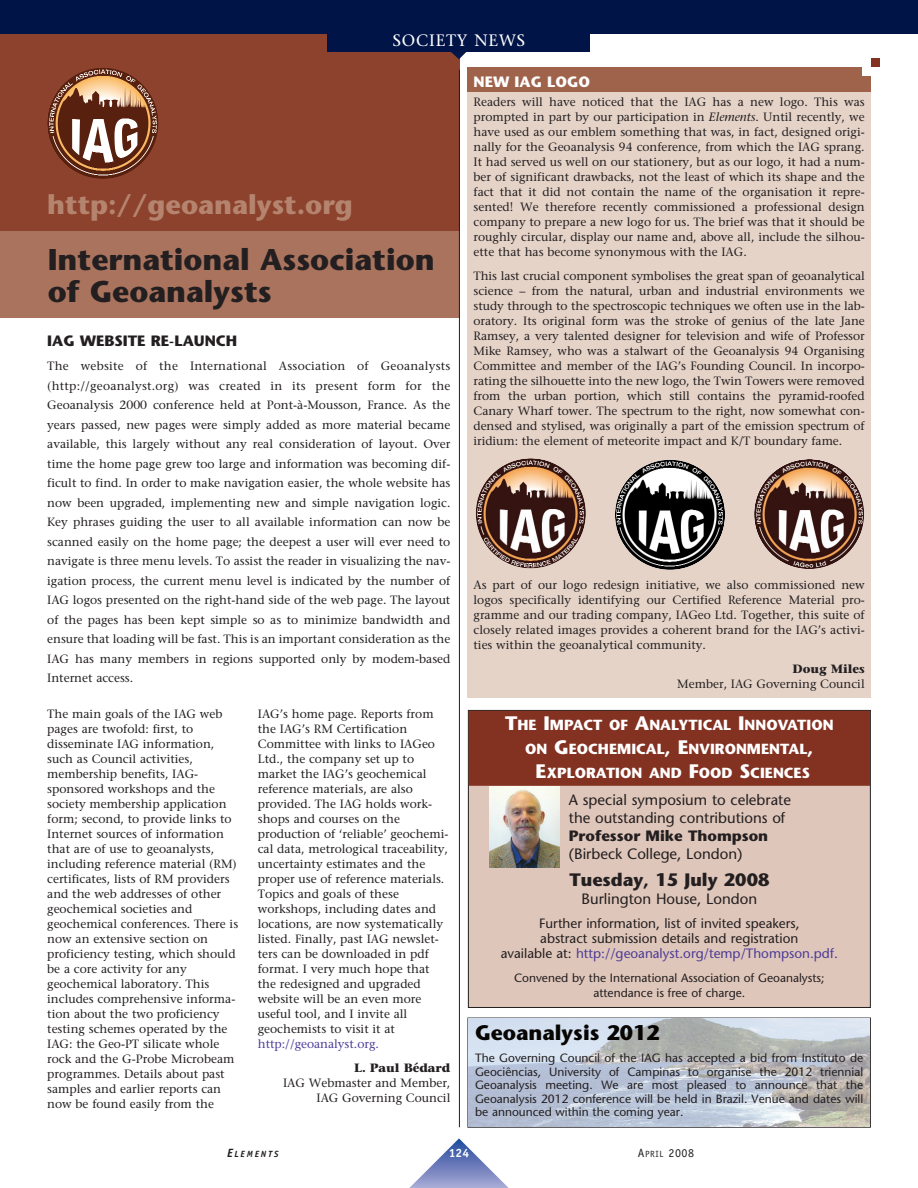
<style>
.page{position:relative;width:918px;height:1188px;background:#fff}
.page>*{position:absolute;margin:0;border:0;box-sizing:border-box;transform-origin:0 0}
.t1{font:700 30px/31.5px "Stone Sans";color:#231f20}
.t2{font:700 27px "Stone Sans";color:#b5846f}
.t3{font:700 21px "Stone Sans";color:#070504}
.t4{font:700 18px "Stone Sans";color:#231f20}
.t5{font:16.5px "Stone Serif";letter-spacing:.05em;color:#fff}
.t6{font:15px/18px "Stone Sans";color:#231f20}
.t7{font:700 15px "Stone Sans";color:#231f20}
.t8{font:700 15px "Stone Sans";color:#fff}
.t9{font:700 14.7px/24px "Stone Sans";color:#fff;text-align:center}
.t10{font:13.5px/15px "Stone Sans";color:#231f20;text-align:center}
.t11{font:12px/15px "Stone Serif";color:#231f20;text-align:justify}
.t12{font:12px/13.5px "Stone Sans";color:#231f20;text-align:center}
.t13{font:12px "Stone Serif";color:#4c3c98}
.t14{font:700 12px "Stone Serif";color:#231f20}
.t15{font:12px "Officina Sans";color:#231f20}
.t16{font:700 12px "Officina Sans";color:#fff}
.t17{font:italic 700 9px "Officina Sans";letter-spacing:.2em;color:#231f20}
.s1{font-style:italic}
.s2{font-size:19.5px}
.s3{color:#4c3c98}
.s4{font-size:12px}
.s5{font-size:9px}
</style>
<div class="page">
<img style="left:468px;top:1018px;width:402px;height:109px">
<div style="left:468px;top:85px;width:403px;height:613px;background:#e5d3c8"></div>
<svg style="left:409px;top:1138px;width:100px;height:50px"></svg>
<div style="left:0;top:7px;width:459px;height:256px;background:#8c422c"></div>
<div style="left:0;top:232px;width:459px;height:86px;background:#aa735d"></div>
<img style="left:47px;top:68px;width:111px;height:111px;border-radius:50%">
<hr style="left:459px;top:70px;width:1px;height:1057px;background:#231f20">
<div style="left:0;top:0;width:918px;height:34px;background:#001447"></div>
<div style="left:328px;top:0;width:262px;height:52px;background:#001447"></div>
<svg style="left:451px;top:52px;width:15px;height:7px"></svg>
<div style="left:468px;top:67px;width:403px;height:25px;background:#9f624b"></div>
<div style="left:862px;top:67px;width:9px;height:9px;background:#fff"></div>
<div style="left:871px;top:58px;width:9px;height:9px;background:#833121"></div>
<img style="left:476px;top:458px;width:110px;height:110px;border-radius:50%">
<img style="left:615px;top:460px;width:110px;height:110px;border-radius:50%">
<img style="left:754px;top:459px;width:110px;height:110px;border-radius:50%">
<div style="left:468px;top:710px;width:402px;height:297px;background:#dfc6ba"></div>
<div style="left:469px;top:711px;width:401px;height:27px;background:#833121"></div>
<div style="left:469px;top:735px;width:401px;height:27px;background:#833121"></div>
<div style="left:469px;top:759px;width:401px;height:27px;background:#833121"></div>
<img style="left:489px;top:786px;width:71px;height:81px">
<h3 class="t5" style="left:393px;top:34px;width:134px">SOCIETY NEWS</h3>
<h2 class="t2" style="left:47px;top:194px;width:307px">http://geoanalyst.org</h2>
<h1 class="t1" style="left:48px;top:247px;width:388px">International Association of Geoanalysts</h1>
<p class="t7" style="left:47px;top:335px;width:191px">IAG WEBSITE RE-LAUNCH</p>
<p class="t11" style="left:47px;top:358px;width:405px;line-height:19.5px">The website of the International Association of Geoanalysts (http://geoanalyst.org) was created in its present form for the Geoanalysis 2000 conference held at Pont-à-Mousson, France. As the years passed, new pages were simply added as more material became available, this largely without any real consideration of layout. Over time the home page grew too large and information was becoming dif&shy;ficult to find. In order to make navigation easier, the whole website has now been upgraded, implementing new and simple navigation logic.<br>Key phrases guiding the user to all available information can now be scanned easily on the home page; the deepest a user will ever need to navigate is three menu levels. To assist the reader in visualizing the nav&shy;igation process, the current menu level is indicated by the number of IAG logos presented on the right-hand side of the web page. The layout of the pages has been kept simple so as to minimize bandwidth and ensure that loading will be fast. This is an important consideration as the IAG has many members in regions supported only by modem-based Internet access.</p>
<p class="t11" style="left:47px;top:707px;width:192px;text-align:left">The main goals of the IAG web pages are twofold: first, to disseminate IAG information, such as Council activities, membership benefits, IAG&shy;sponsored workshops and the society membership application form; second, to provide links to<br>Internet sources of information that are of use to geoanalysts, including reference material (RM) certificates, lists of RM providers and the web addresses of other geochemical societies and geochemical conferences. There is now an extensive section on proficiency testing, which should be a core activity for any geochemical laboratory. This includes comprehensive informa&shy;tion about the two proficiency testing schemes operated by the<br>IAG: the Geo-PT silicate whole rock and the G-Probe Microbeam programmes. Details about past samples and earlier reports can now be found easily from the</p>
<p class="t11" style="left:258px;top:707px;width:192px;text-align:left">IAG’s home page. Reports from the IAG’s RM Certification<br>Committee with links to IAGeo<br>Ltd., the company set up to market the IAG’s geochemical reference materials, are also provided. The IAG holds work&shy;shops and courses on the production of ‘reliable’ geochemi&shy;cal data, metrological traceability, uncertainty estimates and the proper use of reference materials.<br>Topics and goals of these workshops, including dates and locations, are now systematically listed. Finally, past IAG newslet&shy;ters can be downloaded in pdf format. I very much hope that the redesigned and upgraded website will be an even more useful tool, and I invite all geochemists to visit it at</p>
<p class="t13" style="left:258px;top:1039px;width:123px">http://geoanalyst.org.</p>
<p class="t14" style="left:354px;top:1063px;width:98px">L. Paul Bédard</p>
<p class="t11" style="left:283px;top:1076px;width:169px;text-align:right">IAG Webmaster and Member,<br>IAG Governing Council</p>
<p class="t8" style="left:474px;top:76px;width:118px">NEW IAG LOGO</p>
<p class="t11" style="left:474px;top:96px;width:393px">Readers will have noticed that the IAG has a new logo. This was prompted in part by our participation in <span class="s1">Elements</span>. Until recently, we have used as our emblem something that was, in fact, designed origi&shy;nally for the Geoanalysis 94 conference, from which the IAG sprang.<br>It had served us well on our stationery, but as our logo, it had a num&shy;ber of significant drawbacks, not the least of which its shape and the fact that it did not contain the name of the organisation it repre&shy;sented! We therefore recently commissioned a professional design company to prepare a new logo for us. The brief was that it should be roughly circular, display our name and, above all, include the silhou&shy;ette that has become synonymous with the IAG.</p>
<p class="t11" style="left:474px;top:270px;width:393px">This last crucial component symbolises the great span of geoanalytical science – from the natural, urban and industrial environments we study through to the spectroscopic techniques we often use in the lab&shy;oratory. Its original form was the stroke of genius of the late Jane Ramsey, a very talented designer for television and wife of Professor Mike Ramsey, who was a stalwart of the Geoanalysis 94 Organising Committee and member of the IAG’s Founding Council. In incorpo&shy;rating the silhouette into the new logo, the Twin Towers were removed from the urban portion, which still contains the pyramid-roofed Canary Wharf tower. The spectrum to the right, now somewhat con&shy;densed and stylised, was originally a part of the emission spectrum of iridium: the element of meteorite impact and K/T boundary fame.</p>
<p class="t11" style="left:474px;top:579px;width:393px">As part of our logo redesign initiative, we also commissioned new logos specifically identifying our Certified Reference Material pro&shy;gramme and our trading company, IAGeo Ltd. Together, this suite of closely related images provides a coherent brand for the IAG’s activi&shy;ties within the geoanalytical community.</p>
<p class="t14" style="left:793px;top:664px;width:74px">Doug Miles</p>
<p class="t11" style="left:677px;top:678px;width:189px">Member, IAG Governing Council</p>
<p class="t9" style="left:505px;top:715px;width:330px"><span class="s2">T</span>HE <span class="s2">I</span>MPACT OF <span class="s2">A</span>NALYTICAL <span class="s2">I</span>NNOVATION<br>ON <span class="s2">G</span>EOCHEMICAL<span class="s2">, E</span>NVIRONMENTAL<span class="s2">,<br>E</span>XPLORATION AND <span class="s2">F</span>OOD <span class="s2">S</span>CIENCES</p>
<p class="t6" style="left:569px;top:793px;width:224px">A special symposium to celebrate the outstanding contributions of</p>
<p class="t7" style="left:569px;top:830px;width:201px">Professor Mike Thompson</p>
<p class="t6" style="left:569px;top:847px;width:175px">(Birbeck College, London)</p>
<h3 class="t4" style="left:569px;top:873px;width:201px">Tuesday, 15 July 2008</h3>
<p class="t6" style="left:582px;top:892px;width:177px">Burlington House, London</p>
<p class="t10" style="left:501px;top:918px;width:339px">Further information, list of invited speakers,<br>abstract submission details and registration<br>available at: <span class="s3">http://geoanalyst.org/temp/Thompson.pdf.</span></p>
<p class="t12" style="left:514px;top:972px;width:312px;line-height:15px">Convened by the International Association of Geoanalysts; attendance is free of charge.</p>
<h3 class="t3" style="left:475px;top:1024px;width:186px">Geoanalysis 2012</h3>
<p class="t12" style="left:475px;top:1053px;width:390px;text-align:justify">The Governing Council of the IAG has accepted a bid from Instituto de Geociências, University of Campinas to organise the 2012 triennial Geoanalysis meeting. We are most pleased to announce that the Geoanalysis 2012 conference will be held in Brazil. Venue and dates will be announced within the coming year.</p>
<p class="t17" style="left:227px;top:1150px;width:53px"><span class="s4">E</span>LEMENTS</p>
<p class="t16" style="left:449px;top:1148px;width:22px">124</p>
<p class="t15" style="left:638px;top:1148px;width:58px">A<span class="s5">PRIL</span> 2008</p>
</div>
